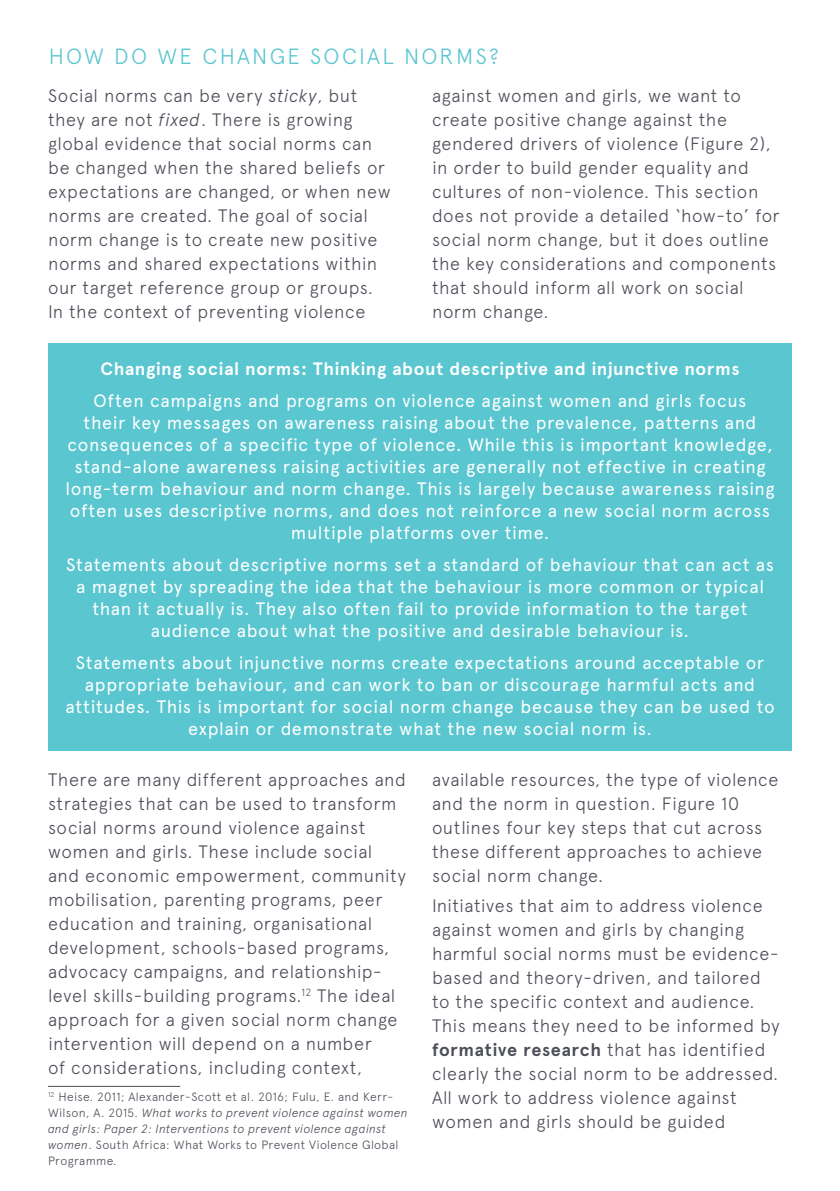
<style>
.page{position:relative;width:840px;height:1191px;background:#fff}
.page>*{position:absolute;margin:0;border:0;box-sizing:border-box;transform-origin:0 0}
.t1{font:300 22px "Apercu";letter-spacing:.105em;color:#5ac6d0}
.t2{font:300 18px/24px "Apercu";letter-spacing:.025em;color:#4c4e58}
.t3{font:18px/22px "Apercu";letter-spacing:.03em;color:#fff;text-align:center}
.t4{font:700 18px "Apercu";letter-spacing:.035em;color:#fff}
.t5{font:300 12px/16px "Apercu";letter-spacing:.025em;color:#4c4e58}
.s1{font-style:italic}
.s2{font-weight:700}
</style>
<div class="page">
<hr style="left:48px;top:1086px;width:132px;height:1px;background:#4c4e58">
<div style="left:48px;top:343px;width:743px;height:407px;background:#5ac6d0"></div>
<p class="t1" style="left:49px;top:43px;width:451px">HOW DO WE CHANGE SOCIAL NORMS?</p>
<p class="t2" style="left:48px;top:84px;width:344px">Social norms can be very <span class="s1">sticky</span>, but they are not <span class="s1">fixed</span>. There is growing global evidence that social norms can be changed when the shared beliefs or expectations are changed, or when new norms are created. The goal of social norm change is to create new positive norms and shared expectations within our target reference group or groups.<br>In the context of preventing violence</p>
<p class="t2" style="left:432px;top:84px;width:349px">against women and girls, we want to create positive change against the gendered drivers of violence (Figure 2), in order to build gender equality and cultures of non-violence. This section does not provide a detailed ‘how-to’ for social norm change, but it does outline the key considerations and components that should inform all work on social norm change.</p>
<p class="t4" style="left:100px;top:358px;width:640px">Changing social norms: Thinking about descriptive and injunctive norms</p>
<p class="t3" style="left:65px;top:389px;width:710px">Often campaigns and programs on violence against women and girls focus<br>their key messages on awareness raising about the prevalence, patterns and consequences of a specific type of violence. While this is important knowledge, stand-alone awareness raising activities are generally not effective in creating long-term behaviour and norm change. This is largely because awareness raising often uses descriptive norms, and does not reinforce a new social norm across multiple platforms over time.</p>
<p class="t3" style="left:66px;top:553px;width:709px">Statements about descriptive norms set a standard of behaviour that can act as a magnet by spreading the idea that the behaviour is more common or typical than it actually is. They also often fail to provide information to the target audience about what the positive and desirable behaviour is.</p>
<p class="t3" style="left:65px;top:651px;width:710px">Statements about injunctive norms create expectations around acceptable or appropriate behaviour, and can work to ban or discourage harmful acts and attitudes. This is important for social norm change because they can be used to explain or demonstrate what the new social norm is.</p>
<p class="t2" style="left:48px;top:767px;width:359px">There are many different approaches and strategies that can be used to transform social norms around violence against women and girls. These include social and economic empowerment, community mobilisation, parenting programs, peer education and training, organisational development, schools-based programs, advocacy campaigns, and relationship&shy;level skills-building programs.<sup>12</sup> The ideal approach for a given social norm change intervention will depend on a number<br>of considerations, including context,</p>
<p class="t5" style="left:48px;top:1089px;width:361px"><sup>12</sup> Heise. 2011; Alexander-Scott et al. 2016; Fulu, E. and Kerr-Wilson, A. 2015. <span class="s1">What works to prevent violence against women and girls: Paper 2: Interventions to prevent violence against women</span>. South Africa: What Works to Prevent Violence Global Programme.</p>
<p class="t2" style="left:432px;top:767px;width:348px">available resources, the type of violence and the norm in question. Figure 10 outlines four key steps that cut across these different approaches to achieve social norm change.</p>
<p class="t2" style="left:432px;top:893px;width:349px">Initiatives that aim to address violence against women and girls by changing harmful social norms must be evidence&shy;based and theory-driven, and tailored to the specific context and audience.<br>This means they need to be informed by <span class="s2">formative research</span> that has identified clearly the social norm to be addressed.<br>All work to address violence against women and girls should be guided</p>
</div>
